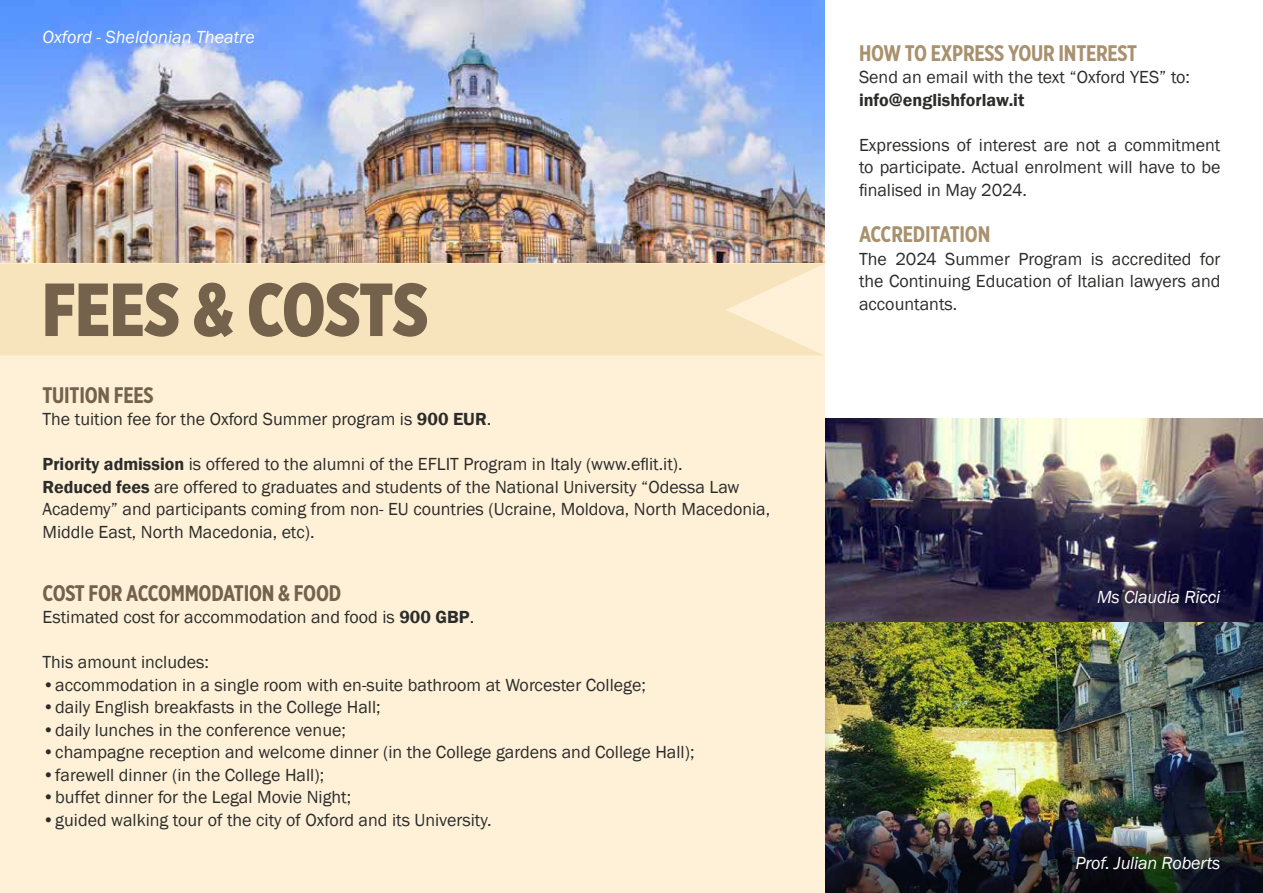
<style>
.page{position:relative;width:1263px;height:893px;background:#fff}
.page>*{position:absolute;margin:0;border:0;box-sizing:border-box;transform-origin:0 0}
.t1{font:900 75px "Gotham X Narrow";letter-spacing:-.005em;color:#74624c}
.t2{font:700 22.5px "Gotham X Narrow";letter-spacing:-.01em;color:#a9916e}
.t3{font:700 22.5px "Gotham X Narrow";letter-spacing:-.01em;color:#74624c}
.t4{font:18px/22.5px "Franklin Gothic";color:#2c2c2b;text-align:justify}
.t5{font:italic 18px "Franklin Gothic";letter-spacing:-.01em;color:#fffefd}
.t6{font:600 18px "Franklin Gothic";color:#2c2c2b}
.s1{font-weight:600}
</style>
<div class="page">
<img style="left:825px;top:419px;width:438px;height:202px">
<div style="left:815px;top:621px;width:448px;height:272px;background:#000;opacity:.47"></div>
<img style="left:0;top:0;width:825px;height:264px">
<div style="left:0;top:264px;width:825px;height:629px;background:#fef1d8"></div>
<div style="left:0;top:264px;width:823px;height:91px;background:#f8e4bc"></div>
<p class="t5" style="left:43px;top:26px;width:214px">Oxford - Sheldonian Theatre</p>
<h1 class="t1" style="left:42px;top:263px;width:387px">FEES &amp; COSTS</h1>
<p class="t3" style="left:43px;top:381px;width:113px">TUITION FEES</p>
<p class="t4" style="left:43px;top:408px;width:450px">The tuition fee for the Oxford Summer program is <span class="s1">900 EUR</span>.</p>
<p class="t4" style="left:43px;top:453px;width:729px;text-align:left"><span class="s1">Priority admission</span> is offered to the alumni of the EFLIT Program in Italy (www.eflit.it).<br><span class="s1">Reduced fees</span> are offered to graduates and students of the National University “Odessa Law Academy” and participants coming from non- EU countries (Ucraine, Moldova, North Macedonia, Middle East, North Macedonia, etc).</p>
<p class="t3" style="left:43px;top:579px;width:300px">COST FOR ACCOMMODATION &amp; FOOD</p>
<p class="t4" style="left:43px;top:606px;width:433px">Estimated cost for accommodation and food is <span class="s1">900 GBP</span>.</p>
<p class="t4" style="left:43px;top:651px;width:168px">This amount includes:</p>
<p class="t4" style="left:43px;top:674px;width:605px">•accommodation in a single room with en-suite bathroom at Worcester College;</p>
<p class="t4" style="left:43px;top:696px;width:340px">•daily English breakfasts in the College Hall;</p>
<p class="t4" style="left:43px;top:719px;width:305px">•daily lunches in the conference venue;</p>
<p class="t4" style="left:43px;top:741px;width:653px">•champagne reception and welcome dinner (in the College gardens and College Hall);</p>
<p class="t4" style="left:43px;top:764px;width:283px">•farewell dinner (in the College Hall);</p>
<p class="t4" style="left:43px;top:786px;width:310px">•buffet dinner for the Legal Movie Night;</p>
<p class="t4" style="left:43px;top:809px;width:451px">•guided walking tour of the city of Oxford and its University.</p>
<p class="t2" style="left:859px;top:39px;width:280px">HOW TO EXPRESS YOUR INTEREST</p>
<p class="t4" style="left:859px;top:66px;width:333px">Send an email with the text “Oxford YES” to:</p>
<p class="t6" style="left:859px;top:88px;width:167px">info@englishforlaw.it</p>
<p class="t4" style="left:859px;top:134px;width:363px">Expressions of interest are not a commitment to participate. Actual enrolment will have to be finalised in May 2024.</p>
<p class="t2" style="left:859px;top:220px;width:133px">ACCREDITATION</p>
<p class="t4" style="left:859px;top:248px;width:363px">The 2024 Summer Program is accredited for the Continuing Education of Italian lawyers and accountants.</p>
<p class="t5" style="left:1097px;top:585px;width:125px">Ms Claudia Ricci</p>
<p class="t5" style="left:1075px;top:852px;width:146px">Prof. Julian Roberts</p>
</div>
